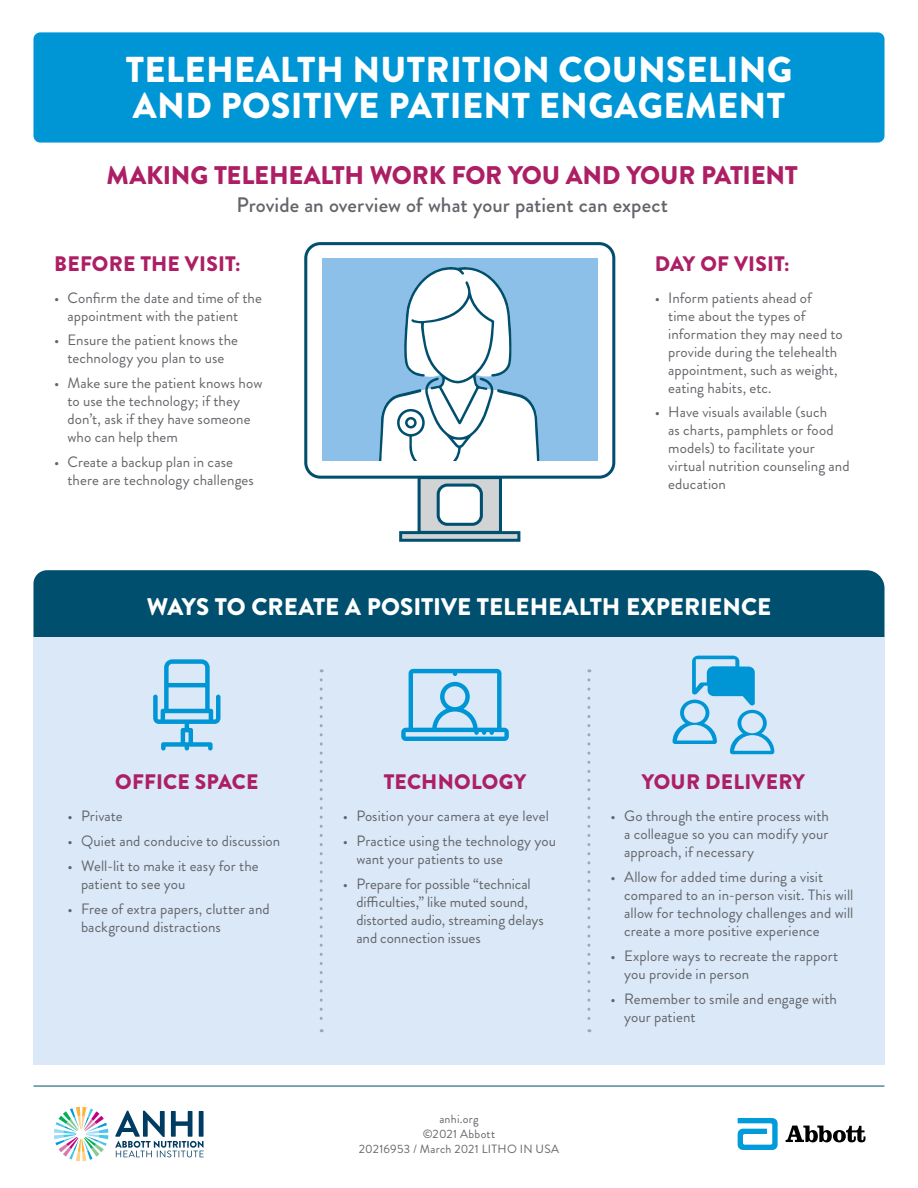
<style>
.page{position:relative;width:918px;height:1188px;background:#fff}
.page>*{position:absolute;margin:0;border:0;box-sizing:border-box;transform-origin:0 0}
.t1{font:900 36px/36px "Brandon Grotesque";letter-spacing:.01em;color:#fff}
.t2{font:900 25.5px "Brandon Grotesque";letter-spacing:-.01em;color:#ad1f64}
.t3{font:900 24px "Brandon Grotesque";color:#fff}
.t4{font:900 21px "Brandon Grotesque";letter-spacing:.01em;color:#ad1f64}
.t5{font:500 21px "Brandon Grotesque";letter-spacing:.005em;color:#63656a}
.t6{font:15px/18px "Brandon Grotesque";letter-spacing:.005em;color:#63656a}
.t7{font:12px/15px "Brandon Grotesque";letter-spacing:.025em;color:#63656a;text-align:center}
</style>
<div class="page">
<div style="left:33px;top:570px;width:852px;height:68px;background:#004f6e"></div>
<div style="left:33px;top:32px;width:852px;height:111px;background:#0096d6;border-radius:7px"></div>
<div style="left:322px;top:258px;width:276px;height:203px;background:#8cc0e8"></div>
<svg style="left:379px;top:267px;width:161px;height:194px"></svg>
<div style="left:304px;top:242px;width:311px;height:237px;border:3px solid #004f6e;border-radius:15px"></div>
<div style="left:399px;top:531px;width:121px;height:11px;background:#d1d3d4;border:3px solid #004f6e"></div>
<svg style="left:416px;top:475px;width:88px;height:60px"></svg>
<div style="left:33px;top:638px;width:852px;height:427px;background:#dae8f7"></div>
<svg style="left:673px;top:656px;width:101px;height:98px"></svg>
<svg style="left:401px;top:669px;width:108px;height:72px"></svg>
<svg style="left:153px;top:659px;width:67px;height:92px"></svg>
<svg style="left:320px;top:680px;width:3px;height:352px"></svg>
<svg style="left:587px;top:680px;width:3px;height:352px"></svg>
<svg style="left:738px;top:1118px;width:40px;height:32px"></svg>
<svg style="left:786px;top:1126px;width:80px;height:16px"></svg>
<svg style="left:54px;top:1107px;width:54px;height:54px"></svg>
<svg style="left:115px;top:1111px;width:89px;height:46px"></svg>
<div style="left:199px;top:1111px;width:5px;height:26px;background:#003c62"></div>
<hr style="left:33px;top:1086px;width:852px;height:1px;background:#004f6e">
<h1 class="t1" style="left:126px;top:52px;width:668px">TELEHEALTH NUTRITION COUNSELING<br>AND POSITIVE PATIENT ENGAGEMENT</h1>
<h2 class="t2" style="left:107px;top:157px;width:693px">MAKING TELEHEALTH WORK FOR YOU AND YOUR PATIENT</h2>
<h3 class="t5" style="left:236px;top:190px;width:433px">Provide an overview of what your patient can expect</h3>
<h3 class="t4" style="left:54px;top:249px;width:188px">BEFORE THE VISIT:</h3>
<p class="t6" style="left:68px;top:289px;width:196px;text-indent:-14px">• Confirm the date and time of the appointment with the patient</p>
<p class="t6" style="left:54px;top:332px;width:186px;text-align:center">• Ensure the patient knows the technology you plan to use</p>
<p class="t6" style="left:68px;top:374px;width:196px;text-indent:-14px">• Make sure the patient knows how to use the technology; if they don’t, ask if they have someone who can help them</p>
<p class="t6" style="left:68px;top:453px;width:188px;text-indent:-14px">• Create a backup plan in case there are technology challenges</p>
<h3 class="t4" style="left:655px;top:249px;width:136px">DAY OF VISIT:</h3>
<p class="t6" style="left:668px;top:289px;width:176px;text-indent:-14px">• Inform patients ahead of<br>time about the types of information they may need to provide during the telehealth appointment, such as weight, eating habits, etc.</p>
<p class="t6" style="left:668px;top:404px;width:183px;text-indent:-14px">• Have visuals available (such<br>as charts, pamphlets or food models) to facilitate your virtual nutrition counseling and education</p>
<h3 class="t3" style="left:147px;top:590px;width:626px">WAYS TO CREATE A POSITIVE TELEHEALTH EXPERIENCE</h3>
<h3 class="t4" style="left:115px;top:767px;width:145px">OFFICE SPACE</h3>
<h3 class="t4" style="left:384px;top:767px;width:144px">TECHNOLOGY</h3>
<p class="t6" style="left:68px;top:808px;width:57px">• Private</p>
<p class="t6" style="left:68px;top:832px;width:214px">• Quiet and conducive to discussion</p>
<p class="t6" style="left:81px;top:857px;width:179px;text-indent:-14px">• Well-lit to make it easy for the patient to see you</p>
<p class="t6" style="left:81px;top:900px;width:190px;text-indent:-14px">• Free of extra papers, clutter and background distractions</p>
<p class="t6" style="left:343px;top:808px;width:208px">• Position your camera at eye level</p>
<p class="t6" style="left:356px;top:832px;width:201px;text-indent:-14px">• Practice using the technology you want your patients to use</p>
<p class="t6" style="left:356px;top:875px;width:189px;text-indent:-14px">• Prepare for possible “technical difficulties,” like muted sound, distorted audio, streaming delays and connection issues</p>
<p class="t7" style="left:359px;top:1112px;width:202px">anhi.org<br>©2021 Abbott<br>20216953 / March 2021 LITHO IN USA</p>
<h3 class="t4" style="left:642px;top:767px;width:165px">YOUR DELIVERY</h3>
<p class="t6" style="left:624px;top:808px;width:206px;text-align:justify;text-indent:-14px">• Go through the entire process with a colleague so you can modify your approach, if necessary</p>
<p class="t6" style="left:624px;top:868px;width:231px;text-indent:-14px">• Allow for added time during a visit compared to an in-person visit. This will allow for technology challenges and will create a more positive experience</p>
<p class="t6" style="left:624px;top:947px;width:216px;text-indent:-14px">• Explore ways to recreate the rapport you provide in person</p>
<p class="t6" style="left:624px;top:990px;width:214px;text-indent:-14px">• Remember to smile and engage with your patient</p>
</div>
